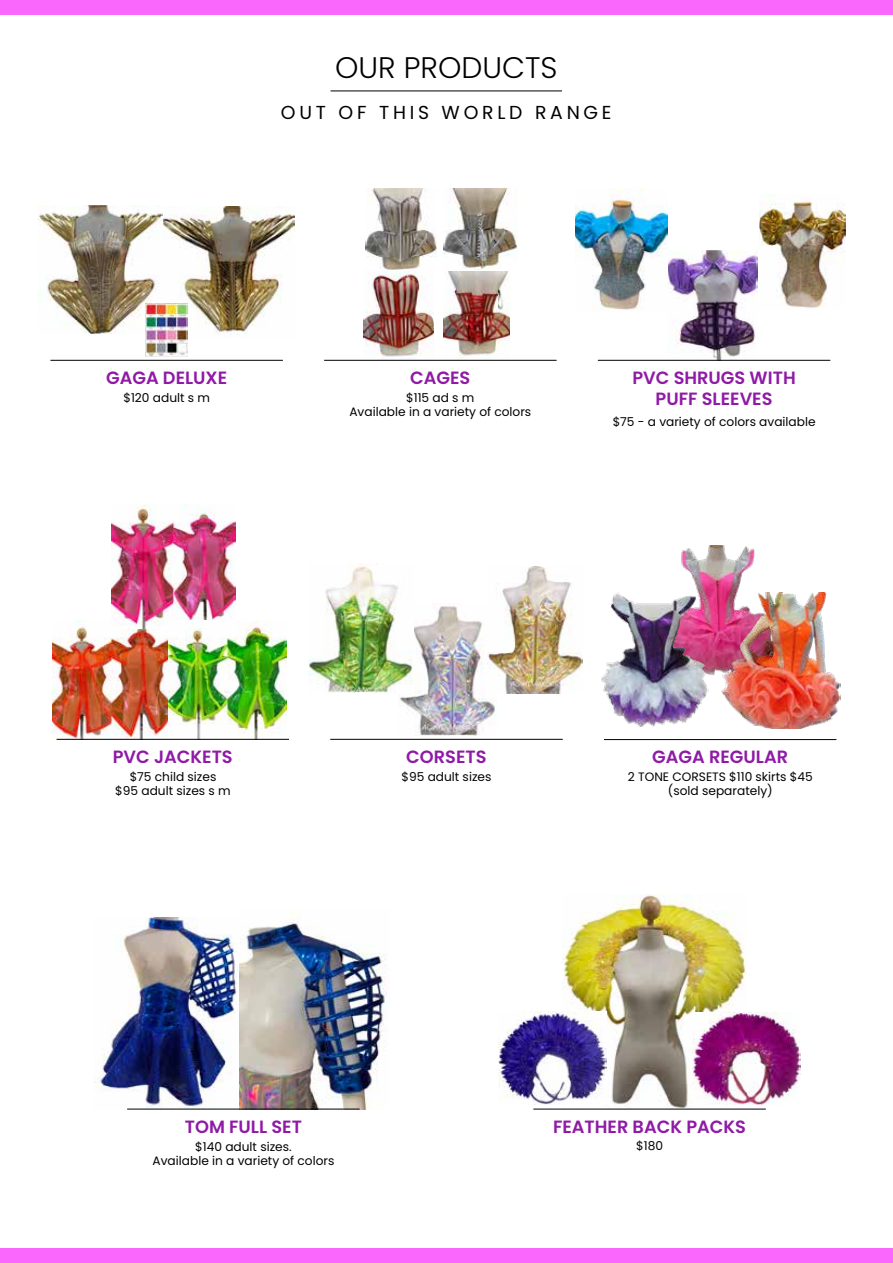
<style>
.page{position:relative;width:893px;height:1263px;background:#fff}
.page>*{position:absolute;margin:0;border:0;box-sizing:border-box;transform-origin:0 0}
.t1{font:300 29.7px "Poppins";color:#000}
.t2{font:18.75px "Poppins";letter-spacing:.2em;color:#000}
.t3{font:600 17.7px/21.3px "Poppins";color:#8f1aa6;text-align:center}
.t4{font:12.15px/14.7px "Poppins";color:#000;text-align:center}
</style>
<div class="page">
<img style="left:563px;top:894px;width:183px;height:215px">
<img style="left:498px;top:1012px;width:108px;height:92px">
<img style="left:692px;top:1012px;width:109px;height:92px">
<img style="left:240px;top:914px;width:147px;height:195px">
<img style="left:94px;top:918px;width:143px;height:191px">
<img style="left:52px;top:621px;width:116px;height:118px">
<img style="left:111px;top:504px;width:124px;height:124px">
<img style="left:168px;top:621px;width:119px;height:118px">
<img style="left:667px;top:250px;width:91px;height:110px">
<img style="left:363px;top:270px;width:71px;height:90px">
<img style="left:365px;top:189px;width:71px;height:81px">
<img style="left:444px;top:189px;width:73px;height:81px">
<img style="left:444px;top:272px;width:66px;height:88px">
<div style="left:0;top:1248px;width:893px;height:15px;background:#f967fd"></div>
<div style="left:0;top:0;width:893px;height:15px;background:#f967fd"></div>
<hr style="left:57px;top:739px;width:232px;height:1px;background:#000">
<hr style="left:330px;top:739px;width:233px;height:1px;background:#000">
<hr style="left:604px;top:739px;width:232px;height:1px;background:#000">
<hr style="left:50px;top:360px;width:233px;height:1px;background:#000">
<hr style="left:324px;top:360px;width:233px;height:1px;background:#000">
<hr style="left:598px;top:360px;width:232px;height:1px;background:#000">
<hr style="left:127px;top:1109px;width:233px;height:1px;background:#000">
<hr style="left:533px;top:1109px;width:233px;height:1px;background:#000">
<hr style="left:331px;top:91px;width:231px;height:1px;background:#000">
<img style="left:162px;top:206px;width:133px;height:129px">
<img style="left:38px;top:206px;width:124px;height:128px">
<img style="left:145px;top:304px;width:43px;height:52px">
<img style="left:575px;top:189px;width:92px;height:121px">
<img style="left:759px;top:194px;width:87px;height:115px">
<img style="left:398px;top:606px;width:98px;height:129px">
<img style="left:309px;top:564px;width:104px;height:128px">
<img style="left:488px;top:566px;width:95px;height:128px">
<img style="left:681px;top:546px;width:74px;height:130px">
<img style="left:601px;top:582px;width:108px;height:145px">
<img style="left:715px;top:592px;width:126px;height:136px">
<h1 class="t1" style="left:335px;top:50px;width:224px">OUR PRODUCTS</h1>
<h2 class="t2" style="left:281px;top:101px;width:332px">OUT OF THIS WORLD RANGE</h2>
<h3 class="t3" style="left:106px;top:367px;width:123px">GAGA DELUXE</h3>
<p class="t4" style="left:123px;top:390px;width:88px">$120 adult s m</p>
<h3 class="t3" style="left:410px;top:367px;width:62px">CAGES</h3>
<p class="t4" style="left:349px;top:390px;width:183px">$115 ad s m<br>Available in a variety of colors</p>
<h3 class="t3" style="left:632px;top:367px;width:165px">PVC SHRUGS WITH<br>PUFF SLEEVES</h3>
<p class="t4" style="left:613px;top:414px;width:204px">$75 - a variety of colors available</p>
<h3 class="t3" style="left:113px;top:746px;width:121px">PVC JACKETS</h3>
<p class="t4" style="left:115px;top:769px;width:117px">$75 child sizes<br>$95 adult sizes s m</p>
<h3 class="t3" style="left:406px;top:746px;width:82px">CORSETS</h3>
<p class="t4" style="left:401px;top:769px;width:91px">$95 adult sizes</p>
<h3 class="t3" style="left:652px;top:746px;width:137px">GAGA REGULAR</h3>
<p class="t4" style="left:628px;top:769px;width:186px">2 TONE CORSETS $110 skirts $45 (sold separately)</p>
<h3 class="t3" style="left:185px;top:1116px;width:119px">TOM FULL SET</h3>
<p class="t4" style="left:153px;top:1139px;width:183px">$140 adult sizes.<br>Available in a variety of colors</p>
<h3 class="t3" style="left:553px;top:1116px;width:195px">FEATHER BACK PACKS</h3>
<p class="t4" style="left:636px;top:1139px;width:28px">$180</p>
</div>
